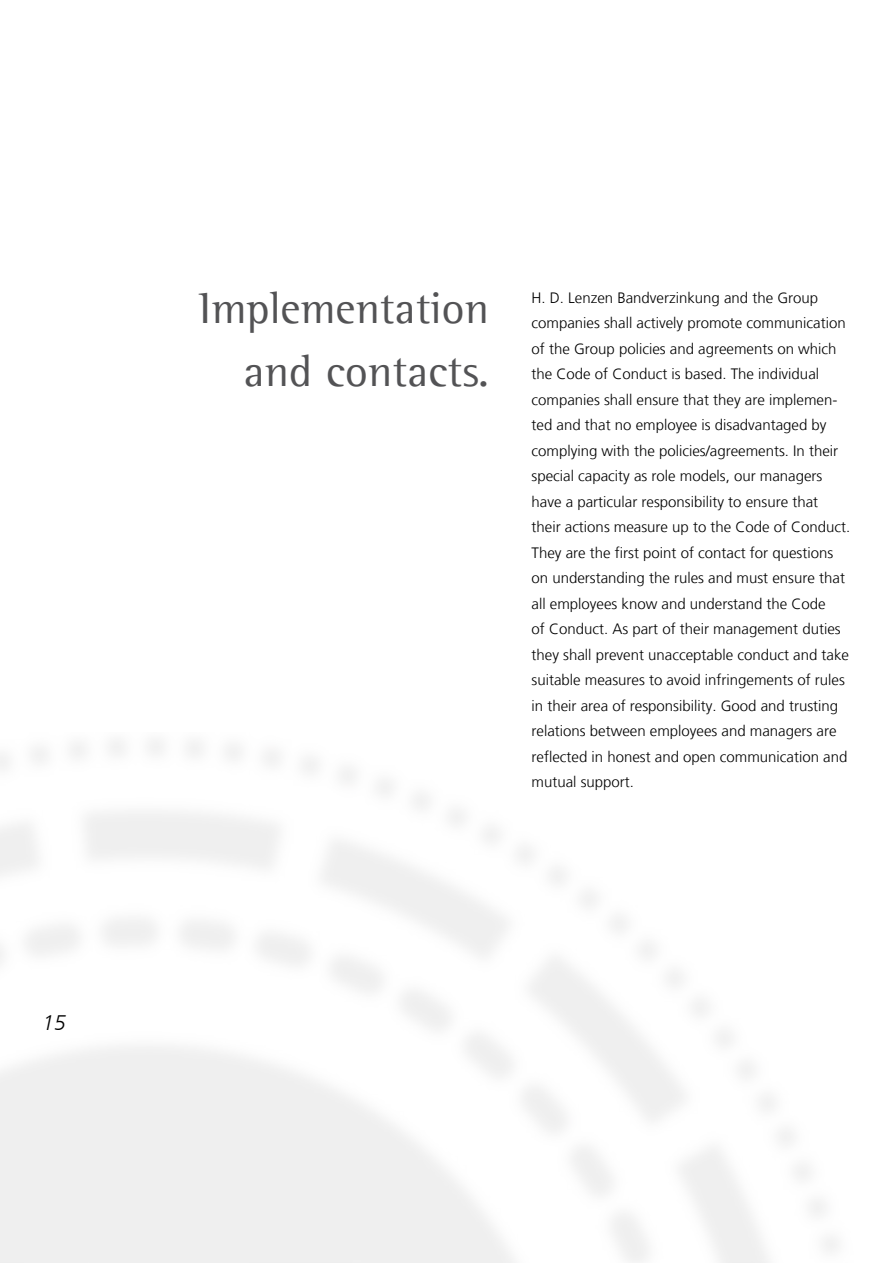
<style>
.page{position:relative;width:893px;height:1263px;background:#fff}
.page>*{position:absolute;margin:0;border:0;box-sizing:border-box;transform-origin:0 0}
.t1{font:45px/63px "Agfa Rotis Semi Serif";color:#535355;text-align:right}
.t2{font:italic 300 21px "Frutiger LT";color:#000}
.t3{font:300 15px/25.5px "Frutiger LT";color:#000}
</style>
<div class="page">
<h2 class="t2" style="left:43px;top:1011px;width:25px">15</h2>
<h1 class="t1" style="left:199px;top:276px;width:292px">Implementation and contacts.</h1>
<p class="t3" style="left:531px;top:285px;width:320px">H. D. Lenzen Bandverzinkung and the Group companies shall actively promote communication of the Group policies and agreements on which the Code of Conduct is based. The individual companies shall ensure that they are implemen&shy;ted and that no employee is disadvantaged by complying with the policies/agreements. In their special capacity as role models, our managers have a particular responsibility to ensure that their actions measure up to the Code of Conduct.<br>They are the first point of contact for questions on understanding the rules and must ensure that all employees know and understand the Code<br>of Conduct. As part of their management duties they shall prevent unacceptable conduct and take suitable measures to avoid infringements of rules in their area of responsibility. Good and trusting relations between employees and managers are reflected in honest and open communication and mutual support.</p>
</div>
